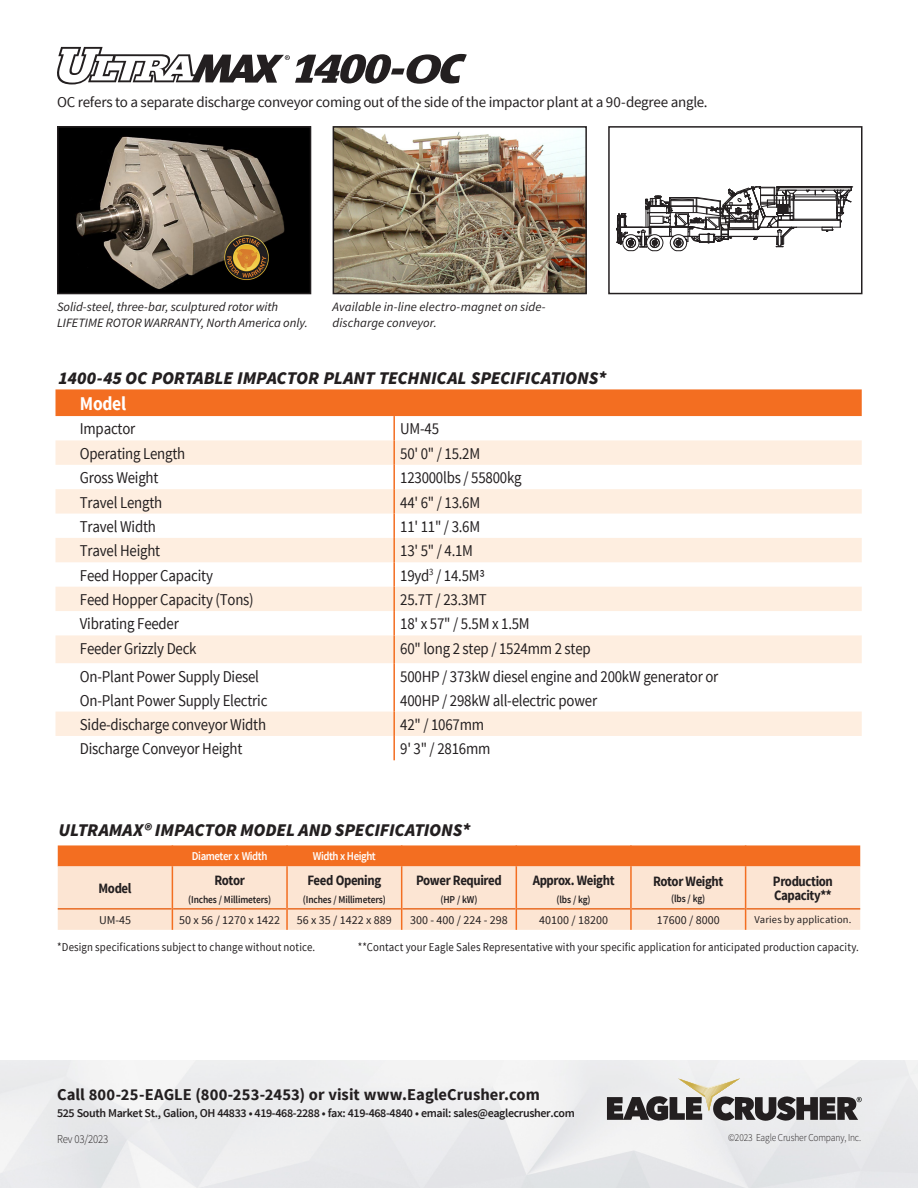
<style>
.page{position:relative;width:918px;height:1188px;background:#fff}
.page>*{position:absolute;margin:0;border:0;box-sizing:border-box;transform-origin:0 0}
.Spec_chart{font:700 19.5px "Source Sans Pro";letter-spacing:-.015em;color:#fff;scale:.9 1}
.t1{font:italic 900 18px "Source Sans Pro";letter-spacing:-.01em;color:#231f20}
.Spec_chart-2{font:16.5px/24px "Source Sans Pro";letter-spacing:-.015em;color:#231f20;scale:.9 1}
.t2{font:700 16.5px "Source Sans Pro";letter-spacing:.005em;color:#231f20}
.t3{font:15px "Source Sans Pro";letter-spacing:-.02em;color:#231f20}
.UM_Chart_Headers{font:700 14.25px/13.5px "Source Sans Pro";letter-spacing:-.03em;color:#231f20;scale:.9 1}
.t4{font:italic 12.75px/15.3px "Source Sans Pro";color:#231f20}
.UM_Content{font:12px "Source Sans Pro";letter-spacing:.01em;color:#231f20;scale:.9 1}
.t5{font:600 12px "Source Sans Pro";letter-spacing:-.03em;color:#231f20}
.UM_Content-2{font:12px "Source Sans Pro";letter-spacing:.01em;color:#231f20}
.t6{font:600 12px "Source Sans Pro";letter-spacing:-.04em;color:#fff;scale:.9 1}
.t7{font:300 12px "Source Sans Pro";letter-spacing:-.015em;color:#231f20;scale:.9 1}
.t8{font:600 10.5px "Source Sans Pro";letter-spacing:-.015em;color:#231f20;scale:.9 1}
.t9{font:300 10.5px "Source Sans Pro";letter-spacing:-.015em;color:#231f20;scale:.9 1}
.UM_Content-3{font:10.5px "Source Sans Pro";letter-spacing:.015em;color:#231f20}
</style>
<div class="page">
<svg style="left:57px;top:47px;width:410px;height:37px"></svg>
<div style="left:58px;top:866px;width:802px;height:64px;background:#fce5d3"></div>
<div style="left:58px;top:845px;width:802px;height:21px;background:#f36e21"></div>
<hr style="left:172px;top:866px;width:1px;height:43px;background:#f36e21">
<hr style="left:286px;top:866px;width:2px;height:43px;background:#f36e21">
<hr style="left:401px;top:866px;width:1px;height:43px;background:#f36e21">
<hr style="left:516px;top:866px;width:1px;height:43px;background:#f36e21">
<hr style="left:630px;top:866px;width:2px;height:43px;background:#f36e21">
<hr style="left:745px;top:866px;width:1px;height:43px;background:#f36e21">
<svg style="left:172px;top:909px;width:1px;height:21px"></svg>
<hr style="left:286px;top:909px;width:2px;height:21px;background:#f36e21">
<svg style="left:401px;top:909px;width:1px;height:21px"></svg>
<svg style="left:516px;top:909px;width:1px;height:21px"></svg>
<hr style="left:630px;top:909px;width:2px;height:21px;background:#f36e21">
<svg style="left:745px;top:909px;width:1px;height:21px"></svg>
<hr style="left:58px;top:908px;width:114px;height:2px;background:#e96c24">
<hr style="left:173px;top:908px;width:113px;height:2px;background:#e96c24">
<hr style="left:288px;top:908px;width:113px;height:2px;background:#e96c24">
<hr style="left:402px;top:908px;width:114px;height:2px;background:#e96c24">
<hr style="left:517px;top:908px;width:113px;height:2px;background:#e96c24">
<hr style="left:632px;top:908px;width:113px;height:2px;background:#e96c24">
<hr style="left:746px;top:908px;width:114px;height:2px;background:#e96c24">
<div style="left:56px;top:389px;width:806px;height:27px;background:#f36e21"></div>
<svg style="left:56px;top:440px;width:806px;height:296px"></svg>
<hr style="left:393px;top:416px;width:2px;height:24px;background:#f36e21">
<hr style="left:393px;top:440px;width:2px;height:25px;background:#f36e21">
<hr style="left:393px;top:465px;width:2px;height:24px;background:#f36e21">
<hr style="left:393px;top:489px;width:2px;height:25px;background:#f36e21">
<hr style="left:393px;top:514px;width:2px;height:24px;background:#f36e21">
<hr style="left:393px;top:538px;width:2px;height:24px;background:#f36e21">
<hr style="left:393px;top:562px;width:2px;height:25px;background:#f36e21">
<hr style="left:393px;top:587px;width:2px;height:24px;background:#f36e21">
<hr style="left:393px;top:611px;width:2px;height:24px;background:#f36e21">
<hr style="left:393px;top:635px;width:2px;height:28px;background:#f36e21">
<hr style="left:393px;top:663px;width:2px;height:49px;background:#f36e21">
<hr style="left:393px;top:712px;width:2px;height:24px;background:#f36e21">
<hr style="left:393px;top:736px;width:2px;height:24px;background:#f36e21">
<svg style="left:607px;top:1078px;width:255px;height:43px"></svg>
<img style="left:60px;top:129px;width:248px;height:162px">
<div style="left:57px;top:126px;width:254px;height:168px;border:2px solid #231f20"></div>
<svg style="left:616px;top:186px;width:237px;height:65px"></svg>
<div style="left:608px;top:126px;width:254px;height:168px;border:2px solid #231f20"></div>
<img style="left:336px;top:129px;width:248px;height:162px">
<div style="left:333px;top:126px;width:254px;height:168px;border:2px solid #231f20"></div>
<p class="t3" style="left:57px;top:92px;width:652px">OC refers to a separate discharge conveyor coming out of the side of the impactor plant at a 90-degree angle.</p>
<p class="t4" style="left:57px;top:300px;width:252px">Solid-steel, three-bar, sculptured rotor with<br>LIFETIME ROTOR WARRANTY, North America only.</p>
<p class="t4" style="left:333px;top:300px;width:215px">Available in-line electro-magnet on side&shy;discharge conveyor.</p>
<p class="t1" style="left:58px;top:366px;width:549px">1400-45 OC PORTABLE IMPACTOR PLANT TECHNICAL SPECIFICATIONS*</p>
<p class="Spec_chart" style="left:80px;top:391px;width:53px">Model</p>
<p class="Spec_chart-2" style="left:80px;top:417px;width:63px">Impactor</p>
<p class="Spec_chart-2" style="left:400px;top:417px;width:45px">UM-45</p>
<p class="Spec_chart-2" style="left:80px;top:442px;width:119px">Operating Length</p>
<p class="Spec_chart-2" style="left:400px;top:442px;width:90px">50' 0" / 15.2M</p>
<p class="Spec_chart-2" style="left:80px;top:466px;width:89px">Gross Weight</p>
<p class="Spec_chart-2" style="left:400px;top:466px;width:136px">123000lbs / 55800kg</p>
<p class="Spec_chart-2" style="left:80px;top:490px;width:93px">Travel Length</p>
<p class="Spec_chart-2" style="left:400px;top:490px;width:90px">44' 6" / 13.6M</p>
<p class="Spec_chart-2" style="left:80px;top:515px;width:86px">Travel Width</p>
<p class="Spec_chart-2" style="left:400px;top:515px;width:90px">11' 11" / 3.6M</p>
<p class="Spec_chart-2" style="left:80px;top:539px;width:91px">Travel Height</p>
<p class="Spec_chart-2" style="left:400px;top:539px;width:83px">13' 5" / 4.1M</p>
<p class="Spec_chart-2" style="left:80px;top:563px;width:149px">Feed Hopper Capacity</p>
<p class="Spec_chart-2" style="left:400px;top:563px;width:96px">19yd<sup>3</sup> / 14.5M3</p>
<p class="Spec_chart-2" style="left:80px;top:588px;width:195px">Feed Hopper Capacity (Tons)</p>
<p class="Spec_chart-2" style="left:400px;top:588px;width:98px">25.7T / 23.3MT</p>
<p class="Spec_chart-2" style="left:80px;top:612px;width:112px">Vibrating Feeder</p>
<p class="Spec_chart-2" style="left:400px;top:612px;width:145px">18' x 57" / 5.5M x 1.5M</p>
<p class="Spec_chart-2" style="left:80px;top:637px;width:131px">Feeder Grizzly Deck</p>
<p class="Spec_chart-2" style="left:400px;top:637px;width:213px">60" long 2 step / 1524mm 2 step</p>
<p class="Spec_chart-2" style="left:80px;top:664px;width:201px">On-Plant Power Supply Diesel</p>
<p class="Spec_chart-2" style="left:80px;top:688px;width:210px">On-Plant Power Supply Electric</p>
<p class="Spec_chart-2" style="left:400px;top:664px;width:355px">500HP / 373kW diesel engine and 200kW generator or<br>400HP / 298kW all-electric power</p>
<p class="Spec_chart-2" style="left:80px;top:713px;width:208px">Side-discharge conveyor Width</p>
<p class="Spec_chart-2" style="left:400px;top:713px;width:95px">42" / 1067mm</p>
<p class="Spec_chart-2" style="left:80px;top:737px;width:182px">Discharge Conveyor Height</p>
<p class="Spec_chart-2" style="left:400px;top:737px;width:102px">9' 3" / 2816mm</p>
<p class="t1" style="left:58px;top:818px;width:413px">ULTRAMAX® IMPACTOR MODEL AND SPECIFICATIONS*</p>
<p class="UM_Chart_Headers" style="left:99px;top:882px;width:38px">Model</p>
<p class="t6" style="left:192px;top:849px;width:85px">Diameter x Width</p>
<p class="t6" style="left:313px;top:849px;width:71px">Width x Height</p>
<p class="UM_Chart_Headers" style="left:215px;top:874px;width:35px">Rotor</p>
<p class="t8" style="left:188px;top:893px;width:93px">(Inches / Millimeters)</p>
<p class="UM_Chart_Headers" style="left:308px;top:874px;width:83px">Feed Opening</p>
<p class="t8" style="left:303px;top:893px;width:93px">(Inches / Millimeters)</p>
<p class="UM_Chart_Headers" style="left:416px;top:874px;width:97px">Power Required</p>
<p class="t8" style="left:441px;top:893px;width:42px">(HP / kW)</p>
<p class="UM_Chart_Headers" style="left:533px;top:874px;width:92px">Approx. Weight</p>
<p class="t8" style="left:557px;top:893px;width:39px">(lbs / kg)</p>
<p class="UM_Chart_Headers" style="left:653px;top:875px;width:80px">Rotor Weight</p>
<p class="t8" style="left:671px;top:892px;width:39px">(lbs / kg)</p>
<p class="UM_Chart_Headers" style="left:773px;top:875px;width:68px">Production<br>Capacity**</p>
<p class="UM_Content-2" style="left:99px;top:912px;width:34px">UM-45</p>
<p class="UM_Content-2" style="left:179px;top:912px;width:103px">50 x 56 / 1270 x 1422</p>
<p class="UM_Content-2" style="left:297px;top:912px;width:97px">56 x 35 / 1422 x 889</p>
<p class="UM_Content-2" style="left:410px;top:912px;width:99px">300 - 400 / 224 - 298</p>
<p class="UM_Content-2" style="left:539px;top:912px;width:70px">40100 / 18200</p>
<p class="UM_Content-2" style="left:657px;top:912px;width:64px">17600 / 8000</p>
<p class="UM_Content-3" style="left:754px;top:913px;width:99px">Varies by application.</p>
<p class="UM_Content" style="left:57px;top:940px;width:288px">*Design specifications subject to change without notice.</p>
<p class="UM_Content" style="left:358px;top:940px;width:558px">**Contact your Eagle Sales Representative with your specific application for anticipated production capacity.</p>
<p class="t2" style="left:57px;top:1084px;width:484px">Call 800-25-EAGLE (800-253-2453) or visit www.EagleCrusher.com</p>
<p class="t5" style="left:57px;top:1105px;width:519px">525 South Market St., Galion, OH 44833 • 419-468-2288 • fax: 419-468-4840 • email: sales@eaglecrusher.com</p>
<p class="t7" style="left:57px;top:1132px;width:58px">Rev 03/2023</p>
<p class="t9" style="left:728px;top:1131px;width:149px">©2023 Eagle Crusher Company, Inc.</p>
</div>
